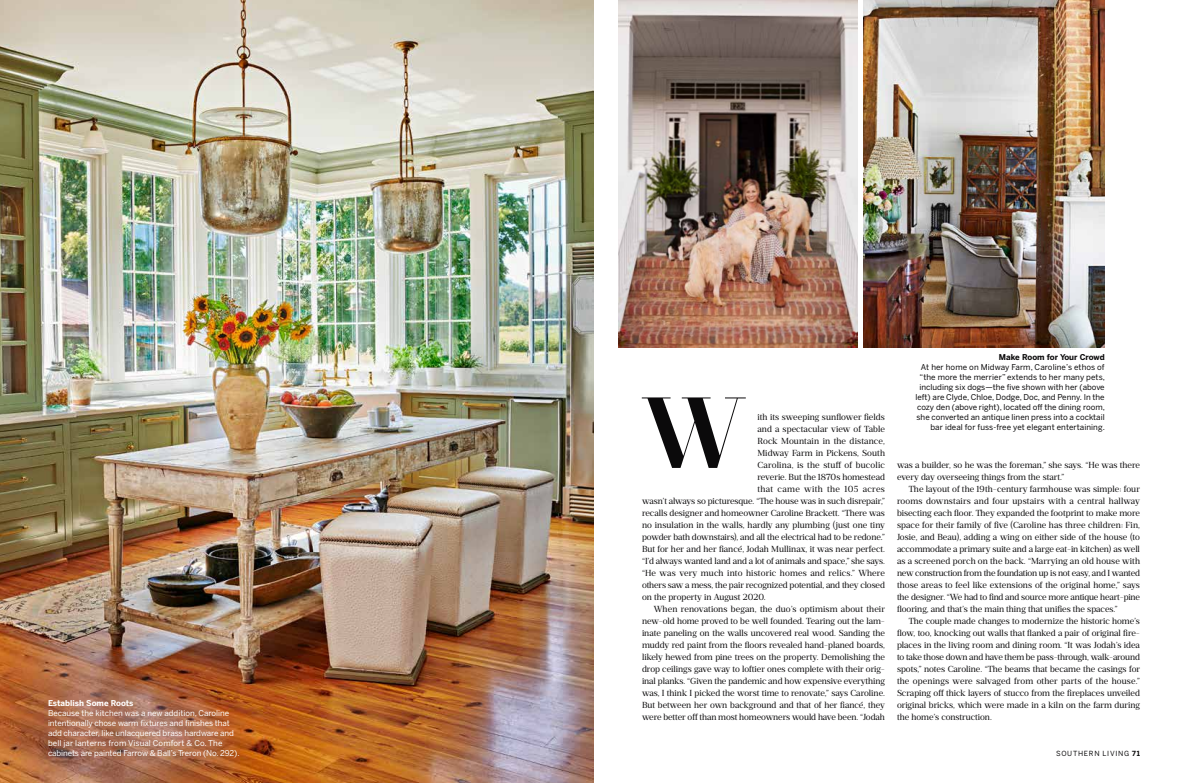
<style>
.page{position:relative;width:1188px;height:783px;background:#fff}
.page>*{position:absolute;margin:0;border:0;box-sizing:border-box;transform-origin:0 0}
.t1{font:600 100px "Prumo Display";color:#0b0a0b}
.t2{font:8.8px/12px "Prumo Text";color:#0b0a0b;text-align:justify}
.t3{font:8.8px "Prumo Text";letter-spacing:.02em;color:#0b0a0b}
.t4{font:8.8px "Prumo Text";letter-spacing:.04em;color:#0b0a0b}
.t5{font:8px/10px "Benton Sans";color:#0b0a0b;text-align:right}
.t6{font:8px/10px "Benton Sans";letter-spacing:-.01em;color:#fff}
.t7{font:700 8px "Benton Sans";color:#0b0a0b}
.t8{font:700 8px "Benton Sans";color:#fff}
.t9{font:7px "Benton Sans";letter-spacing:.1em;color:#0b0a0b}
.s1{font-weight:700}
</style>
<div class="page">
<img style="left:0;top:0;width:594px;height:783px">
<img style="left:864px;top:0;width:241px;height:348px">
<img style="left:618px;top:0;width:240px;height:348px">
<p class="t8" style="left:48px;top:698px;width:87px">Establish Some Roots</p>
<p class="t6" style="left:48px;top:708px;width:193px">Because the kitchen was a new addition, Caroline intentionally chose warm fixtures and finishes that add character, like unlacquered brass hardware and bell jar lanterns from Visual Comfort &amp; Co. The cabinets are painted Farrow &amp; Ball’s Treron (No. 292).</p>
<h1 class="t1" style="left:643px;top:373px;width:103px">W</h1>
<p class="t2" style="left:758px;top:411px;width:129px">ith its sweeping sunflower fields</p>
<p class="t2" style="left:758px;top:423px;width:129px">and a spectacular view of Table</p>
<p class="t2" style="left:758px;top:435px;width:129px">Rock Mountain in the distance,</p>
<p class="t2" style="left:758px;top:447px;width:129px">Midway Farm in Pickens, South</p>
<p class="t3" style="left:758px;top:460px;width:129px">Carolina, is the stuff of bucolic</p>
<p class="t2" style="left:758px;top:471px;width:129px">reverie. But the 1870s homestead</p>
<p class="t4" style="left:758px;top:484px;width:129px">that came with the 105 acres</p>
<p class="t2" style="left:642px;top:495px;width:245px">wasn’t always so picturesque. “The house was in such disrepair,”</p>
<p class="t2" style="left:642px;top:507px;width:245px">recalls designer and homeowner Caroline Brackett. “There was</p>
<p class="t2" style="left:642px;top:519px;width:245px">no insulation in the walls, hardly any plumbing (just one tiny</p>
<p class="t2" style="left:642px;top:531px;width:244px">powder bath downstairs), and all the electrical had to be redone.”</p>
<p class="t2" style="left:642px;top:543px;width:245px">But for her and her fiancé, Jodah Mullinax, it was near perfect.</p>
<p class="t2" style="left:642px;top:555px;width:244px">“I’d always wanted land and a lot of animals and space,” she says.</p>
<p class="t2" style="left:642px;top:567px;width:244px">“He was very much into historic homes and relics.” Where</p>
<p class="t2" style="left:642px;top:579px;width:245px">others saw a mess, the pair recognized potential, and they closed</p>
<p class="t2" style="left:642px;top:591px;width:125px">on the property in August 2020.</p>
<p class="t2" style="left:654px;top:603px;width:233px">When renovations began, the duo’s optimism about their</p>
<p class="t2" style="left:642px;top:615px;width:245px">new-old home proved to be well founded. Tearing out the lam-</p>
<p class="t2" style="left:642px;top:627px;width:245px">inate paneling on the walls uncovered real wood. Sanding the</p>
<p class="t2" style="left:642px;top:639px;width:244px">muddy red paint from the floors revealed hand-planed boards,</p>
<p class="t2" style="left:642px;top:651px;width:244px">likely hewed from pine trees on the property. Demolishing the</p>
<p class="t2" style="left:642px;top:663px;width:244px">drop ceilings gave way to loftier ones complete with their orig-</p>
<p class="t2" style="left:642px;top:675px;width:244px">inal planks. “Given the pandemic and how expensive everything</p>
<p class="t2" style="left:642px;top:687px;width:245px">was, I think I picked the worst time to renovate,” says Caroline.</p>
<p class="t2" style="left:642px;top:699px;width:244px">But between her own background and that of her fiancé, they</p>
<p class="t2" style="left:642px;top:711px;width:244px">were better off than most homeowners would have been. “Jodah</p>
<p class="t7" style="left:999px;top:352px;width:107px">Make Room for Your Crowd</p>
<p class="t5" style="left:915px;top:362px;width:191px">At her home on Midway Farm, Caroline’s ethos of “the more the merrier” extends to her many pets, including six dogs—the five shown with her (above left) are Clyde, Chloe, Dodge, Doc, and Penny. In the cozy den (above right), located off the dining room, she converted an antique linen press into a cocktail bar ideal for fuss-free yet elegant entertaining.</p>
<p class="t2" style="left:897px;top:459px;width:245px">was a builder, so he was the foreman,” she says. “He was there every day overseeing things from the start.”</p>
<p class="t2" style="left:897px;top:483px;width:245px;text-indent:12px">The layout of the 19th-century farmhouse was simple: four rooms downstairs and four upstairs with a central hallway bisecting each floor. They expanded the footprint to make more space for their family of five (Caroline has three children: Fin, Josie, and Beau), adding a wing on either side of the house (to accommodate a primary suite and a large eat-in kitchen) as well as a screened porch on the back. “Marrying an old house with new construction from the foundation up is not easy, and I wanted those areas to feel like extensions of the original home,” says the designer. “We had to find and source more antique heart-pine flooring, and that’s the main thing that unifies the spaces.”</p>
<p class="t2" style="left:897px;top:615px;width:245px;text-indent:12px">The couple made changes to modernize the historic home’s flow, too, knocking out walls that flanked a pair of original fire&shy;places in the living room and dining room. “It was Jodah’s idea to take those down and have them be pass-through, walk-around spots,” notes Caroline. “The beams that became the casings for the openings were salvaged from other parts of the house.” Scraping off thick layers of stucco from the fireplaces unveiled original bricks, which were made in a kiln on the farm during the home’s construction.</p>
<p class="t9" style="left:1056px;top:749px;width:85px">SOUTHERN LIVING <span class="s1">71</span></p>
</div>
